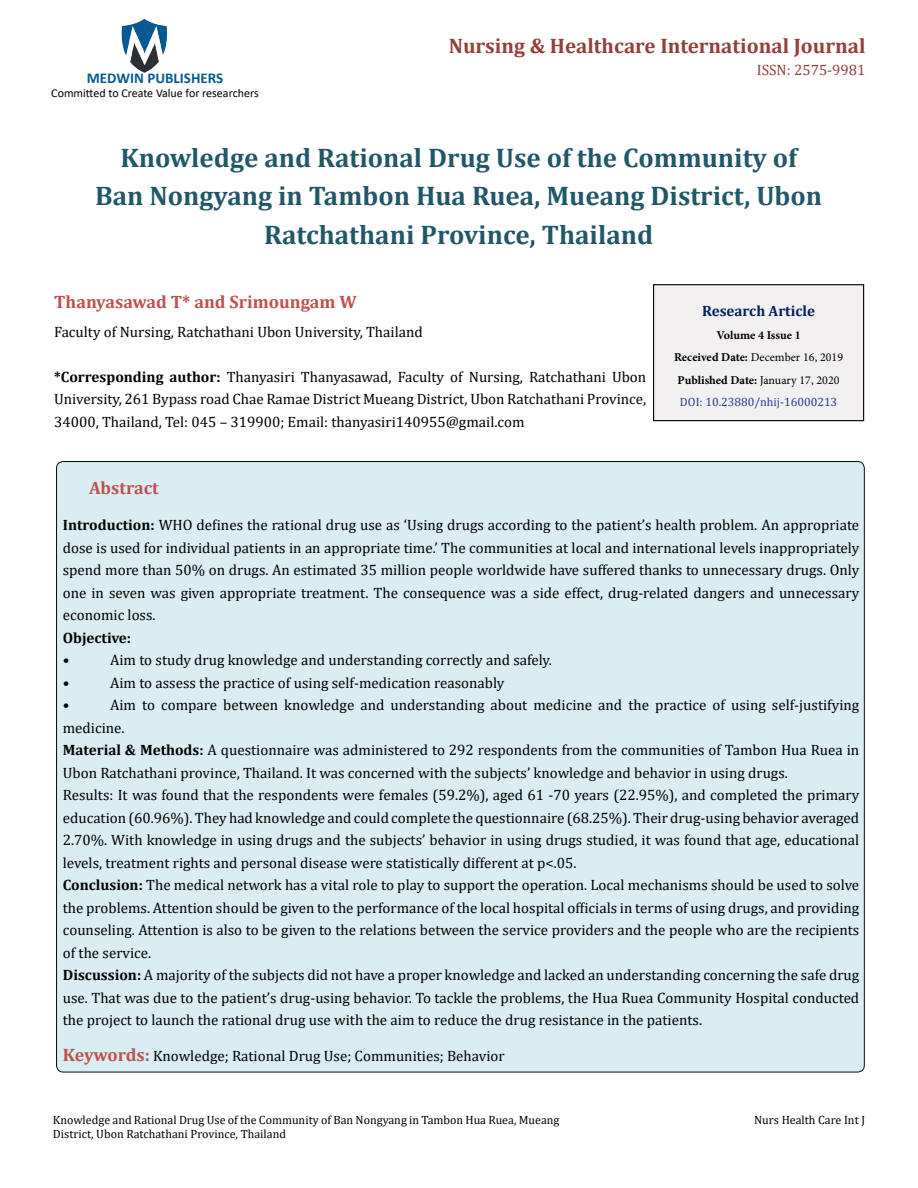
<style>
.page{position:relative;width:918px;height:1188px;background:#fff}
.page>*{position:absolute;margin:0;border:0;box-sizing:border-box;transform-origin:0 0}
.t1{font:700 27px/39px "Cambria";color:#215868;text-align:center}
.t2{font:700 21px "Cambria";color:#953f3c}
.t3{font:700 18px "Cambria";color:#c0504d}
.t4{font:15px/22.5px "Cambria";color:#010000;text-align:justify}
.t5{font:15px/22.5px "Cambria";color:#000;text-align:justify}
.t6{font:700 15px "Calibri";color:#085a91}
.t7{font:700 15px "Cambria";color:#002060}
.t8{font:15px "Cambria";color:#953f3c}
.t9{font:700 15px "Cambria";color:#010000}
.t10{font:12px/14.4px "Cambria";color:#000}
.t11{font:700 12px/22.5px "Minion Pro";color:#000;text-align:center}
.t12{font:12px "Calibri";color:#000}
.t13{font:12px "Cambria";color:#25408f}
.s1{font-weight:700}
.s2{font-weight:400}
.s3{font-weight:700;font-size:18px;color:#c0504d}
</style>
<div class="page">
<img style="left:121px;top:18px;width:47px;height:55px">
<div style="left:654px;top:285px;width:210px;height:136px;background:#f2f0f0"></div>
<div style="left:653px;top:284px;width:211px;height:137px;border:1px solid #010000"></div>
<div style="left:57px;top:462px;width:807px;height:610px;background:#d8edf2;border-radius:7px"></div>
<p class="t6" style="left:87px;top:67px;width:138px">MEDWIN PUBLISHERS</p>
<p class="t12" style="left:51px;top:85px;width:209px">Committed to Create Value for researchers</p>
<h2 class="t2" style="left:449px;top:31px;width:418px">Nursing &amp; Healthcare International Journal</h2>
<p class="t8" style="left:757px;top:62px;width:110px">ISSN: 2575-9981</p>
<h1 class="t1" style="left:95px;top:137px;width:728px">Knowledge and Rational Drug Use of the Community of<br>Ban Nongyang in Tambon Hua Ruea, Mueang District, Ubon<br>Ratchathani Province, Thailand</h1>
<p class="t3" style="left:54px;top:289px;width:304px">Thanyasawad T* and Srimoungam W</p>
<p class="t5" style="left:54px;top:320px;width:370px">Faculty of Nursing, Ratchathani Ubon University, Thailand</p>
<p class="t5" style="left:54px;top:365px;width:594px"><span class="s1">*Corresponding author:</span> Thanyasiri Thanyasawad, Faculty of Nursing, Ratchathani Ubon University, 261 Bypass road Chae Ramae District Mueang District, Ubon Ratchathani Province, 34000, Thailand, Tel: 045 – 319900; Email: thanyasiri140955@gmail.com</p>
<p class="t7" style="left:702px;top:301px;width:114px">Research Article</p>
<p class="t11" style="left:674px;top:324px;width:171px">Volume 4 Issue 1<br>Received Date: <span class="s2">December 16, 2019<br></span>Published Date: <span class="s2">January 17, 2020</span></p>
<p class="t13" style="left:680px;top:395px;width:159px">DOI: 10.23880/nhij-16000213</p>
<p class="t3" style="left:89px;top:475px;width:71px">Abstract</p>
<p class="t4" style="left:63px;top:514px;width:798px"><span class="s1">Introduction:</span> WHO defines the rational drug use as ‘Using drugs according to the patient’s health problem. An appropriate dose is used for individual patients in an appropriate time.’ The communities at local and international levels inappropriately spend more than 50% on drugs. An estimated 35 million people worldwide have suffered thanks to unnecessary drugs. Only one in seven was given appropriate treatment. The consequence was a side effect, drug-related dangers and unnecessary economic loss.</p>
<p class="t9" style="left:63px;top:627px;width:70px">Objective:</p>
<p class="t4" style="left:63px;top:649px;width:8px">•</p>
<p class="t4" style="left:110px;top:649px;width:443px">Aim to study drug knowledge and understanding correctly and safely.</p>
<p class="t4" style="left:63px;top:671px;width:8px">•</p>
<p class="t4" style="left:110px;top:671px;width:396px">Aim to assess the practice of using self-medication reasonably</p>
<p class="t4" style="left:63px;top:694px;width:8px">•</p>
<p class="t4" style="left:63px;top:694px;width:798px;text-align:left;text-indent:47px">Aim to compare between knowledge and understanding about medicine and the practice of using self-justifying medicine.<br><span class="s1">Material &amp; Methods:</span> A questionnaire was administered to 292 respondents from the communities of Tambon Hua Ruea in Ubon Ratchathani province, Thailand. It was concerned with the subjects’ knowledge and behavior in using drugs.<br>Results: It was found that the respondents were females (59.2%), aged 61 -70 years (22.95%), and completed the primary education (60.96%). They had knowledge and could complete the questionnaire (68.25%). Their drug-using behavior averaged 2.70%. With knowledge in using drugs and the subjects’ behavior in using drugs studied, it was found that age, educational levels, treatment rights and personal disease were statistically different at p&lt;.05.<br><span class="s1">Conclusion:</span> The medical network has a vital role to play to support the operation. Local mechanisms should be used to solve the problems. Attention should be given to the performance of the local hospital officials in terms of using drugs, and providing counseling. Attention is also to be given to the relations between the service providers and the people who are the recipients of the service.<br><span class="s1">Discussion:</span> A majority of the subjects did not have a proper knowledge and lacked an understanding concerning the safe drug use. That was due to the patient’s drug-using behavior. To tackle the problems, the Hua Ruea Community Hospital conducted the project to launch the rational drug use with the aim to reduce the drug resistance in the patients.</p>
<p class="t4" style="left:63px;top:1045px;width:444px"><span class="s3">Keywords:</span> Knowledge; Rational Drug Use; Communities; Behavior</p>
<p class="t10" style="left:53px;top:1113px;width:508px">Knowledge and Rational Drug Use of the Community of Ban Nongyang in Tambon Hua Ruea, Mueang<br>District, Ubon Ratchathani Province, Thailand</p>
<p class="t10" style="left:754px;top:1113px;width:112px">Nurs Health Care Int J</p>
</div>
